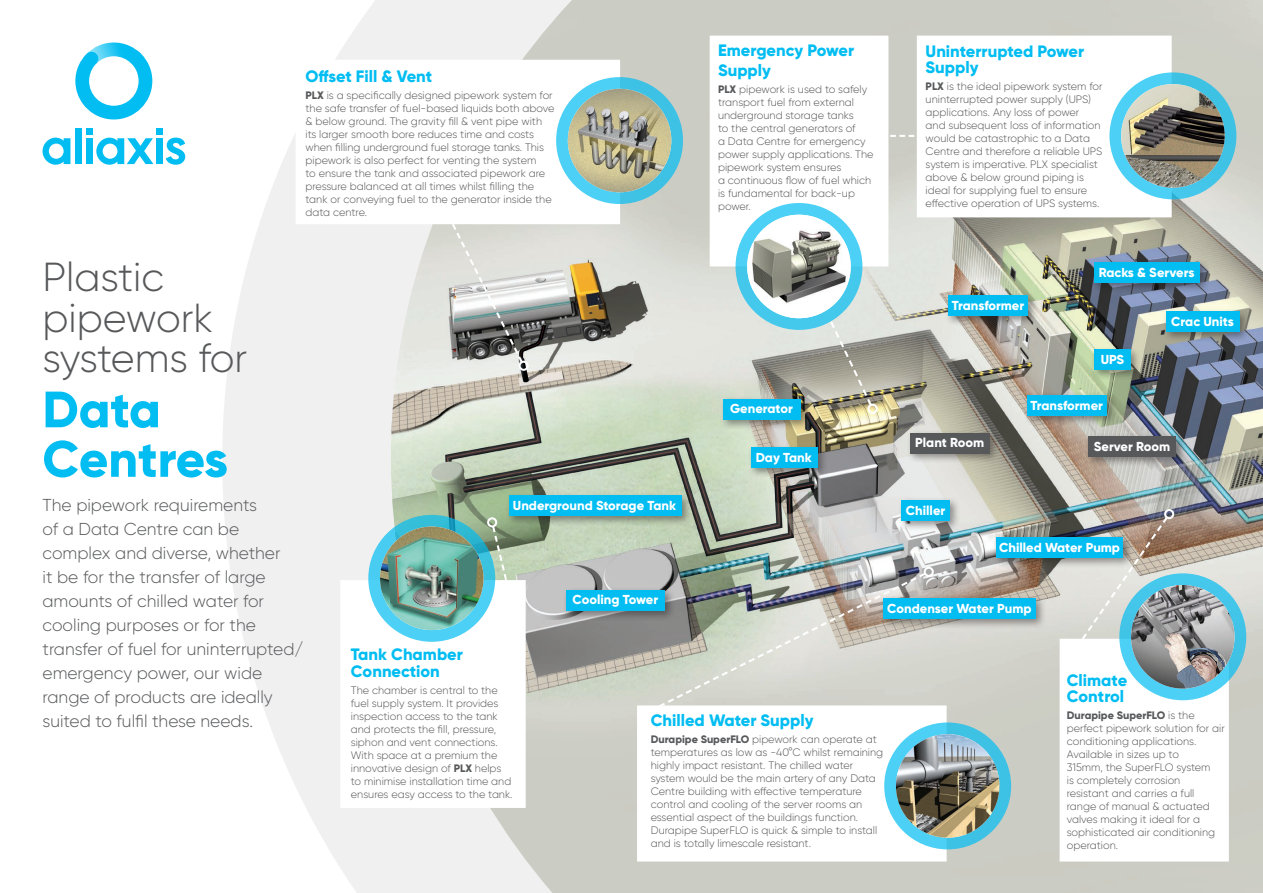
<style>
.page{position:relative;width:1263px;height:893px;background:#fff}
.page>*{position:absolute;margin:0;border:0;box-sizing:border-box;transform-origin:0 0}
.t1{font:800 51px/49.5px "Gilroy";color:#01bdf2}
.t2{font:300 40.5px/40.5px "Gilroy";color:#57585a}
.t3{font:300 17.25px/24px "Gilroy";color:#57585a}
.t4{font:800 16.5px/16.5px "Gilroy";color:#01bdf2}
.t5{font:800 13.05px "Gilroy";color:#fff}
.t6{font:300 10.8px/13px "Gilroy";color:#57585a}
.t7{font:800 10.8px "Gilroy";color:#57585a}
.s1{font-weight:800}
.s2{font-weight:300}
</style>
<div class="page">
<svg style="left:222px;top:0;width:169px;height:893px;fill:#f0f0f1"></svg>
<img style="left:391px;top:0;width:872px;height:893px">
<svg style="left:166px;top:138px;width:19px;height:27px"></svg>
<div style="left:87px;top:138px;width:6px;height:26px;background:#01bdf2"></div>
<div style="left:87px;top:128px;width:6px;height:7px;background:#01bdf2"></div>
<div style="left:156px;top:138px;width:7px;height:26px;background:#01bdf2"></div>
<div style="left:156px;top:128px;width:7px;height:7px;background:#01bdf2"></div>
<div style="left:75px;top:128px;width:7px;height:36px;background:#01bdf2"></div>
<svg style="left:43px;top:138px;width:27px;height:27px"></svg>
<svg style="left:96px;top:138px;width:57px;height:27px"></svg>
<svg style="left:75px;top:43px;width:77px;height:76px"></svg>
<svg style="left:491px;top:524px;width:17px;height:56px"></svg>
<div style="left:487px;top:517px;width:10px;height:10px;border:2px solid #fff;border-radius:50%"></div>
<svg style="left:656px;top:571px;width:272px;height:134px"></svg>
<div style="left:924px;top:567px;width:10px;height:10px;border:2px solid #fff;border-radius:50%"></div>
<div style="left:340px;top:580px;width:186px;height:228px;background:#fff"></div>
<svg style="left:368px;top:515px;width:127px;height:127px;fill:#4dccf1"></svg>
<img style="left:380px;top:527px;width:103px;height:103px;border-radius:52px">
<div style="left:506px;top:492px;width:186px;height:35px;background:#231f20;opacity:.47"></div>
<div style="left:509px;top:496px;width:173px;height:20px;background:#01bdf2"></div>
<div style="left:563px;top:587px;width:112px;height:34px;background:#231f20;opacity:.47"></div>
<div style="left:566px;top:590px;width:98px;height:20px;background:#01bdf2"></div>
<svg style="left:450px;top:224px;width:74px;height:141px"></svg>
<div style="left:518px;top:361px;width:11px;height:10px;border:2px solid #fff;border-radius:50%"></div>
<div style="left:296px;top:60px;width:324px;height:164px;background:#fff"></div>
<svg style="left:556px;top:77px;width:127px;height:127px"></svg>
<img style="left:568px;top:89px;width:103px;height:103px;border-radius:52px">
<div style="left:710px;top:36px;width:178px;height:230px;background:#fff"></div>
<div style="left:719px;top:396px;width:92px;height:34px;background:#231f20;opacity:.47"></div>
<div style="left:723px;top:399px;width:77px;height:20px;background:#01bdf2"></div>
<div style="left:748px;top:444px;width:80px;height:35px;background:#231f20;opacity:.47"></div>
<div style="left:751px;top:448px;width:66px;height:20px;background:#01bdf2"></div>
<div style="left:898px;top:497px;width:62px;height:35px;background:#231f20;opacity:.47"></div>
<div style="left:902px;top:500px;width:48px;height:21px;background:#01bdf2"></div>
<div style="left:993px;top:534px;width:141px;height:35px;background:#231f20;opacity:.47"></div>
<div style="left:996px;top:537px;width:127px;height:21px;background:#01bdf2"></div>
<div style="left:880px;top:595px;width:166px;height:34px;background:#231f20;opacity:.47"></div>
<div style="left:883px;top:598px;width:153px;height:20px;background:#01bdf2"></div>
<div style="left:907px;top:430px;width:93px;height:34px;background:#231f20;opacity:.47"></div>
<div style="left:910px;top:433px;width:79px;height:20px;background:#57585a"></div>
<div style="left:1085px;top:433px;width:102px;height:35px;background:#231f20;opacity:.47"></div>
<div style="left:1088px;top:436px;width:88px;height:21px;background:#57585a"></div>
<div style="left:1091px;top:346px;width:50px;height:35px;background:#231f20;opacity:.47"></div>
<div style="left:1094px;top:350px;width:37px;height:20px;background:#01bdf2"></div>
<div style="left:945px;top:292px;width:93px;height:35px;background:#231f20;opacity:.47"></div>
<div style="left:948px;top:296px;width:80px;height:20px;background:#01bdf2"></div>
<div style="left:1024px;top:392px;width:93px;height:35px;background:#231f20;opacity:.47"></div>
<div style="left:1027px;top:395px;width:79px;height:21px;background:#01bdf2"></div>
<div style="left:1091px;top:259px;width:119px;height:34px;background:#231f20;opacity:.47"></div>
<div style="left:1094px;top:262px;width:105px;height:20px;background:#01bdf2"></div>
<div style="left:1163px;top:308px;width:87px;height:35px;background:#231f20;opacity:.47"></div>
<div style="left:1166px;top:312px;width:73px;height:20px;background:#01bdf2"></div>
<div style="left:917px;top:36px;width:255px;height:181px;background:#fff"></div>
<svg style="left:881px;top:135px;width:45px;height:2px"></svg>
<div style="left:932px;top:131px;width:10px;height:10px;border:2px solid #fff;border-radius:50%"></div>
<svg style="left:1109px;top:72px;width:127px;height:127px;fill:#4dd0f0"></svg>
<img style="left:1121px;top:84px;width:104px;height:104px;border-radius:52px">
<div style="left:637px;top:705px;width:310px;height:156px;background:#fff"></div>
<svg style="left:884px;top:722px;width:127px;height:127px"></svg>
<img style="left:896px;top:734px;width:103px;height:104px;border-radius:52px">
<div style="left:1059px;top:639px;width:170px;height:222px;background:#fff"></div>
<svg style="left:1119px;top:573px;width:127px;height:127px"></svg>
<img style="left:1131px;top:585px;width:103px;height:104px;border-radius:52px">
<svg style="left:1074px;top:515px;width:96px;height:135px"></svg>
<div style="left:1164px;top:509px;width:10px;height:10px;border:2px solid #fff;border-radius:50%"></div>
<svg style="left:735px;top:203px;width:127px;height:127px;fill:#4dd0f5"></svg>
<img style="left:747px;top:215px;width:104px;height:103px;border-radius:52px">
<svg style="left:828px;top:319px;width:45px;height:89px"></svg>
<div style="left:867px;top:404px;width:11px;height:10px;border:2px solid #fff;border-radius:50%"></div>
<p class="t2" style="left:43px;top:256px;width:206px">Plastic pipework systems for</p>
<p class="t1" style="left:43px;top:384px;width:187px">Data<br>Centres</p>
<p class="t4" style="left:305px;top:68px;width:128px">Offset Fill &amp; Vent</p>
<p class="t6" style="left:305px;top:89px;width:250px"><span class="s1">PLX</span> is a specifically designed pipework system for the safe transfer of fuel-based liquids both above &amp; below ground. The gravity fill &amp; vent pipe with its larger smooth bore reduces time and costs when filling underground fuel storage tanks. This pipework is also perfect for venting the system<br>to ensure the tank and associated pipework are pressure balanced at all times whilst filling the tank or conveying fuel to the generator inside the data centre.</p>
<p class="t4" style="left:718px;top:40px;width:138px;line-height:19.8px">Emergency Power<br>Supply</p>
<p class="t6" style="left:718px;top:82px;width:157px"><span class="s1">PLX</span> pipework is used to safely transport fuel from external underground storage tanks<br>to the central generators of<br>a Data Centre for emergency power supply applications. The pipework system ensures<br>a continuous flow of fuel which is fundamental for back-up power.</p>
<p class="t5" style="left:730px;top:400px;width:64px">Generator</p>
<p class="t5" style="left:756px;top:449px;width:57px">Day Tank</p>
<p class="t4" style="left:926px;top:43px;width:160px">Uninterrupted Power<br>Supply</p>
<p class="t6" style="left:926px;top:80px;width:178px"><span class="s1">PLX</span> is the ideal pipework system for uninterrupted power supply (UPS) applications. Any loss of power<br>and subsequent loss of information would be catastrophic to a Data Centre and therefore a reliable UPS system is imperative. PLX specialist above &amp; below ground piping is ideal for supplying fuel to ensure effective operation of UPS systems.</p>
<p class="t5" style="left:952px;top:298px;width:74px">Transformer</p>
<p class="t5" style="left:1099px;top:264px;width:97px">Racks &amp; Servers</p>
<p class="t5" style="left:1171px;top:313px;width:64px">Crac Units</p>
<p class="t5" style="left:1101px;top:351px;width:25px">UPS</p>
<p class="t5" style="left:1030px;top:397px;width:74px">Transformer</p>
<p class="t5" style="left:915px;top:435px;width:71px">Plant Room</p>
<p class="t5" style="left:1094px;top:438px;width:78px">Server Room</p>
<p class="t3" style="left:43px;top:493px;width:263px">The pipework requirements<br>of a Data Centre can be complex and diverse, whether<br>it be for the transfer of large amounts of chilled water for cooling purposes or for the transfer of fuel for uninterrupted/ emergency power, our wide range of products are ideally suited to fulfil these needs.</p>
<p class="t5" style="left:513px;top:497px;width:165px">Underground Storage Tank</p>
<p class="t5" style="left:573px;top:591px;width:87px">Cooling Tower</p>
<p class="t5" style="left:906px;top:502px;width:41px">Chiller</p>
<p class="t5" style="left:999px;top:539px;width:122px">Chilled Water Pump</p>
<p class="t5" style="left:887px;top:600px;width:146px">Condenser Water Pump</p>
<p class="t4" style="left:351px;top:646px;width:114px">Tank Chamber<br>Connection</p>
<p class="t6" style="left:351px;top:683px;width:163px">The chamber is central to the fuel supply system. It provides inspection access to the tank and protects the fill, pressure, siphon and vent connections.<br>With space at a premium the innovative design of <span class="s1">PLX</span> helps to minimise installation time and ensures easy access to the tank.</p>
<p class="t4" style="left:651px;top:712px;width:164px">Chilled Water Supply</p>
<p class="t6" style="left:651px;top:732px;width:234px"><span class="s1">Durapipe SuperFLO</span> pipework can operate at temperatures as low as -40°C whilst remaining highly impact resistant. The chilled water system would be the main artery of any Data Centre building with effective temperature control and cooling of the server rooms an essential aspect of the buildings function.</p>
<p class="t6" style="left:651px;top:823px;width:228px">Durapipe SuperFLO is quick &amp; simple to install and is totally limescale resistant.</p>
<p class="t4" style="left:1067px;top:671px;width:62px">Climate<br>Control</p>
<p class="t7" style="left:1067px;top:708px;width:129px">Durapipe SuperFLO <span class="s2">is the</span></p>
<p class="t6" style="left:1067px;top:721px;width:160px">perfect pipework solution for air</p>
<p class="t6" style="left:1067px;top:734px;width:131px">conditioning applications.</p>
<p class="t6" style="left:1067px;top:747px;width:150px">Available in sizes up to<br>315mm, the SuperFLO system is completely corrosion resistant and carries a full range of manual &amp; actuated valves making it ideal for a sophisticated air conditioning operation.</p>
</div>
